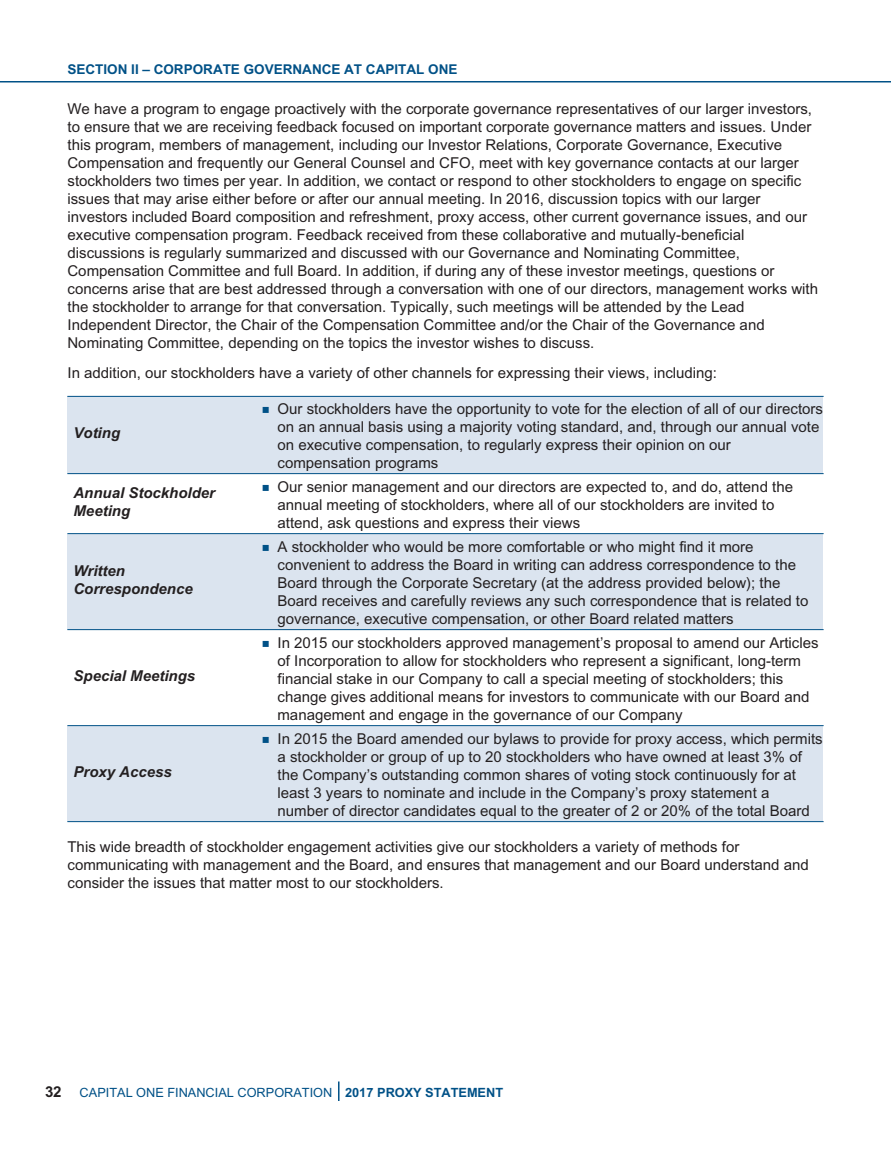
<style>
.page{position:relative;width:891px;height:1161px;background:#fff}
.page>*{position:absolute;margin:0;border:0;box-sizing:border-box;transform-origin:0 0}
.t1{font:15px/18px "Arial";color:#231f20}
.t2{font:italic 700 15px/18px "Arial";color:#231f20}
.t3{font:700 13.5px "Arial";color:#005187}
.t4{font:12.75px "Arial";color:#005187}
.s1{font-family:"Universal Newswith Comm Pi";font-size:12px;color:#005187}
.s2{font-weight:700;font-size:15px;color:#231f20}
.s3{font-weight:700}
</style>
<div class="page">
<hr style="left:0;top:81px;width:891px;height:1px;background:#005187">
<div style="left:68px;top:396px;width:756px;height:78px;background:#dbe4ef"></div>
<div style="left:68px;top:534px;width:756px;height:96px;background:#dbe4ef"></div>
<div style="left:68px;top:726px;width:756px;height:96px;background:#dbe4ef"></div>
<hr style="left:68px;top:396px;width:755px;height:1px;background:#005187">
<hr style="left:68px;top:473px;width:755px;height:1px;background:#005187">
<hr style="left:68px;top:533px;width:755px;height:1px;background:#005187">
<hr style="left:68px;top:629px;width:755px;height:1px;background:#005187">
<hr style="left:68px;top:725px;width:755px;height:1px;background:#005187">
<hr style="left:68px;top:821px;width:755px;height:1px;background:#005187">
<svg style="left:338px;top:1082px;width:2px;height:18px"></svg>
<p class="t3" style="left:68px;top:64px;width:392px">SECTION II – CORPORATE GOVERNANCE AT CAPITAL ONE</p>
<p class="t1" style="left:68px;top:101px;width:752px">We have a program to engage proactively with the corporate governance representatives of our larger investors, to ensure that we are receiving feedback focused on important corporate governance matters and issues. Under this program, members of management, including our Investor Relations, Corporate Governance, Executive Compensation and frequently our General Counsel and CFO, meet with key governance contacts at our larger stockholders two times per year. In addition, we contact or respond to other stockholders to engage on specific issues that may arise either before or after our annual meeting. In 2016, discussion topics with our larger investors included Board composition and refreshment, proxy access, other current governance issues, and our executive compensation program. Feedback received from these collaborative and mutually-beneficial discussions is regularly summarized and discussed with our Governance and Nominating Committee, Compensation Committee and full Board. In addition, if during any of these investor meetings, questions or concerns arise that are best addressed through a conversation with one of our directors, management works with the stockholder to arrange for that conversation. Typically, such meetings will be attended by the Lead Independent Director, the Chair of the Compensation Committee and/or the Chair of the Governance and Nominating Committee, depending on the topics the investor wishes to discuss.</p>
<p class="t1" style="left:68px;top:365px;width:651px">In addition, our stockholders have a variety of other channels for expressing their views, including:</p>
<p class="t2" style="left:74px;top:425px;width:48px">Voting</p>
<p class="t1" style="left:278px;top:401px;width:547px;text-indent:-15px"><span class="s1">-</span> Our stockholders have the opportunity to vote for the election of all of our directors on an annual basis using a majority voting standard, and, through our annual vote on executive compensation, to regularly express their opinion on our compensation programs</p>
<p class="t2" style="left:74px;top:485px;width:143px">Annual Stockholder<br>Meeting</p>
<p class="t1" style="left:278px;top:479px;width:517px;text-indent:-15px"><span class="s1">-</span> Our senior management and our directors are expected to, and do, attend the annual meeting of stockholders, where all of our stockholders are invited to attend, ask questions and express their views</p>
<p class="t2" style="left:74px;top:563px;width:121px">Written<br>Correspondence</p>
<p class="t1" style="left:278px;top:539px;width:532px;text-indent:-15px"><span class="s1">-</span> A stockholder who would be more comfortable or who might find it more convenient to address the Board in writing can address correspondence to the Board through the Corporate Secretary (at the address provided below); the Board receives and carefully reviews any such correspondence that is related to governance, executive compensation, or other Board related matters</p>
<p class="t2" style="left:74px;top:668px;width:123px">Special Meetings</p>
<p class="t1" style="left:278px;top:635px;width:543px;text-indent:-15px"><span class="s1">-</span> In 2015 our stockholders approved management’s proposal to amend our Articles of Incorporation to allow for stockholders who represent a significant, long-term financial stake in our Company to call a special meeting of stockholders; this change gives additional means for investors to communicate with our Board and management and engage in the governance of our Company</p>
<p class="t1" style="left:278px;top:731px;width:547px;text-indent:-15px"><span class="s1">-</span> In 2015 the Board amended our bylaws to provide for proxy access, which permits a stockholder or group of up to 20 stockholders who have owned at least 3% of the Company’s outstanding common shares of voting stock continuously for at least 3 years to nominate and include in the Company’s proxy statement a number of director candidates equal to the greater of 2 or 20% of the total Board</p>
<p class="t1" style="left:68px;top:839px;width:743px">This wide breadth of stockholder engagement activities give our stockholders a variety of methods for communicating with management and the Board, and ensures that management and our Board understand and consider the issues that matter most to our stockholders.</p>
<p class="t2" style="left:74px;top:764px;width:100px">Proxy Access</p>
<p class="t4" style="left:45px;top:1087px;width:460px"><span class="s2">32</span> CAPITAL ONE FINANCIAL CORPORATION <span class="s3">2017 PROXY STATEMENT</span></p>
</div>
